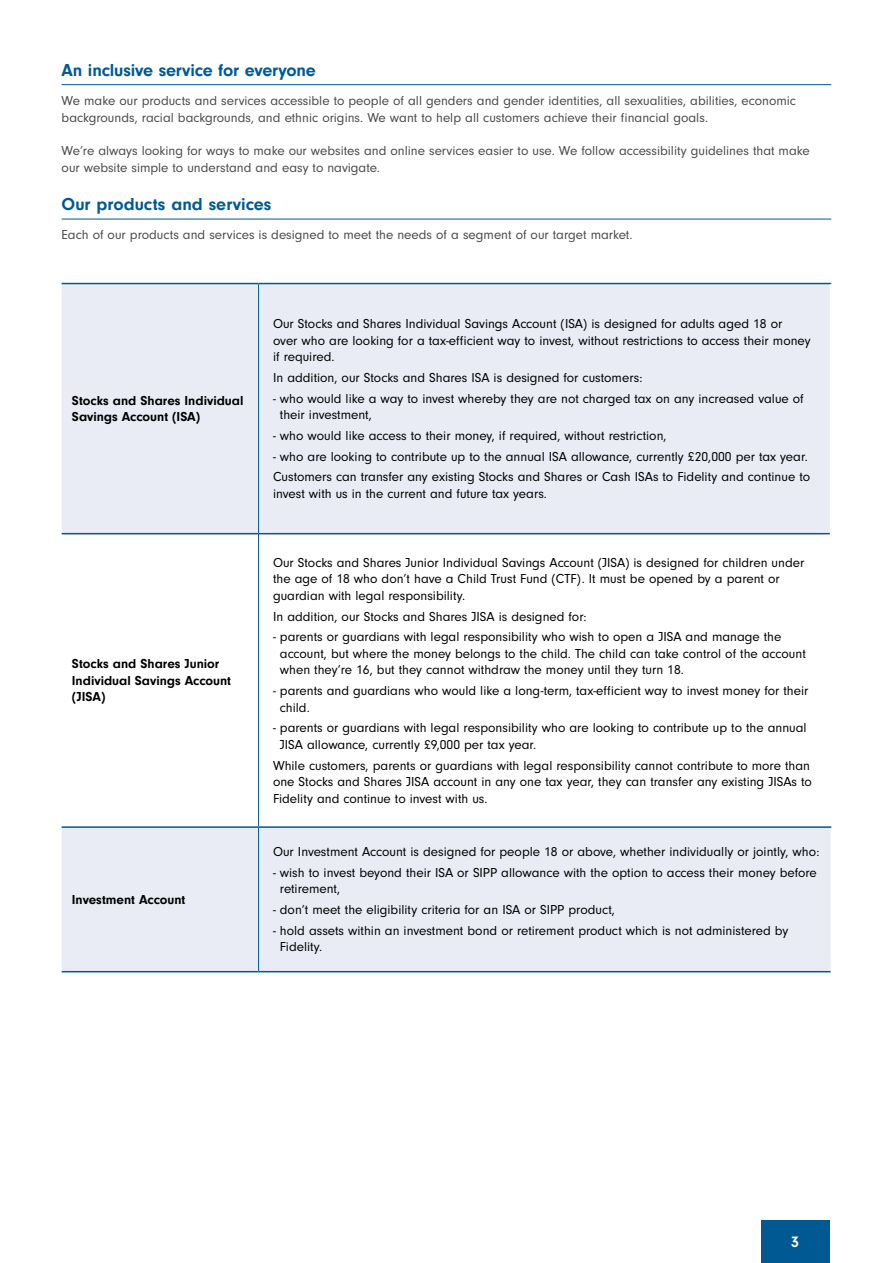
<style>
.page{position:relative;width:893px;height:1263px;background:#fff}
.page>*{position:absolute;margin:0;border:0;box-sizing:border-box;transform-origin:0 0}
.t1{font:700 18px "Neuzeit Gro";letter-spacing:-.01em;color:#005993}
.t2{font:700 15.75px "Neuzeit Gro";color:#fff}
.t3{font:13.5px/16.5px "Neuzeit Gro";color:#000}
.t4{font:13.5px/16.5px "Neuzeit Gro";color:#4a4a49}
.t5{font:700 13.5px/16.5px "Neuzeit Gro";color:#000}
</style>
<div class="page">
<div style="left:761px;top:1220px;width:68px;height:43px;background:#005993"></div>
<hr style="left:62px;top:84px;width:769px;height:1px;background:#005993">
<hr style="left:62px;top:219px;width:769px;height:1px;background:#005993">
<svg style="left:62px;top:284px;width:769px;height:687px;fill:#e9ecf4"></svg>
<hr style="left:62px;top:283px;width:197px;height:1px;background:#00598f">
<hr style="left:259px;top:283px;width:572px;height:1px;background:#00598f">
<hr style="left:830px;top:284px;width:1px;height:250px;background:#fff">
<hr style="left:830px;top:534px;width:1px;height:292px;background:#fff">
<hr style="left:62px;top:533px;width:196px;height:1px;background:#00598f">
<hr style="left:259px;top:533px;width:571px;height:1px;background:#00598f">
<hr style="left:62px;top:971px;width:197px;height:1px;background:#00598f">
<hr style="left:259px;top:971px;width:572px;height:1px;background:#00598f">
<hr style="left:258px;top:284px;width:1px;height:250px;background:#005993">
<hr style="left:258px;top:534px;width:1px;height:292px;background:#005993">
<hr style="left:258px;top:828px;width:1px;height:143px;background:#005993">
<hr style="left:62px;top:826px;width:197px;height:2px;background:#00598f">
<hr style="left:259px;top:826px;width:572px;height:2px;background:#00598f">
<h1 class="t1" style="left:62px;top:60px;width:256px">An inclusive service for everyone</h1>
<p class="t4" style="left:62px;top:93px;width:736px">We make our products and services accessible to people of all genders and gender identities, all sexualities, abilities, economic backgrounds, racial backgrounds, and ethnic origins. We want to help all customers achieve their financial goals.</p>
<p class="t4" style="left:62px;top:143px;width:750px">We’re always looking for ways to make our websites and online services easier to use. We follow accessibility guidelines that make our website simple to understand and easy to navigate.</p>
<h1 class="t1" style="left:62px;top:194px;width:211px">Our products and services</h1>
<p class="t4" style="left:62px;top:227px;width:572px">Each of our products and services is designed to meet the needs of a segment of our target market.</p>
<p class="t5" style="left:72px;top:392px;width:173px">Stocks and Shares Individual<br>Savings Account (ISA)</p>
<p class="t5" style="left:72px;top:656px;width:161px">Stocks and Shares Junior<br>Individual Savings Account (JISA)</p>
<p class="t5" style="left:72px;top:891px;width:115px">Investment Account</p>
<p class="t3" style="left:273px;top:316px;width:539px">Our Stocks and Shares Individual Savings Account (ISA) is designed for adults aged 18 or<br>over who are looking for a tax-efficient way to invest, without restrictions to access their money if required.</p>
<p class="t3" style="left:273px;top:369px;width:371px">In addition, our Stocks and Shares ISA is designed for customers:</p>
<p class="t3" style="left:280px;top:390px;width:525px;text-indent:-7px">- who would like a way to invest whereby they are not charged tax on any increased value of their investment,</p>
<p class="t3" style="left:273px;top:427px;width:395px">- who would like access to their money, if required, without restriction,</p>
<p class="t3" style="left:273px;top:446px;width:539px;line-height:20.7px">- who are looking to contribute up to the annual ISA allowance, currently £20,000 per tax year.<br>Customers can transfer any existing Stocks and Shares or Cash ISAs to Fidelity and continue to</p>
<p class="t3" style="left:273px;top:485px;width:276px">invest with us in the current and future tax years.</p>
<p class="t3" style="left:273px;top:554px;width:533px">Our Stocks and Shares Junior Individual Savings Account (JISA) is designed for children under the age of 18 who don’t have a Child Trust Fund (CTF). It must be opened by a parent or guardian with legal responsibility.</p>
<p class="t3" style="left:273px;top:608px;width:315px">In addition, our Stocks and Shares JISA is designed for:</p>
<p class="t3" style="left:280px;top:629px;width:527px;text-indent:-7px">- parents or guardians with legal responsibility who wish to open a JISA and manage the account, but where the money belongs to the child. The child can take control of the account when they’re 16, but they cannot withdraw the money until they turn 18.</p>
<p class="t3" style="left:280px;top:683px;width:530px;text-indent:-7px">- parents and guardians who would like a long-term, tax-efficient way to invest money for their child.</p>
<p class="t3" style="left:280px;top:720px;width:528px;text-indent:-7px">- parents or guardians with legal responsibility who are looking to contribute up to the annual<br>JISA allowance, currently £9,000 per tax year.</p>
<p class="t3" style="left:273px;top:757px;width:540px">While customers, parents or guardians with legal responsibility cannot contribute to more than one Stocks and Shares JISA account in any one tax year, they can transfer any existing JISAs to<br>Fidelity and continue to invest with us.</p>
<p class="t3" style="left:273px;top:844px;width:548px">Our Investment Account is designed for people 18 or above, whether individually or jointly, who:</p>
<p class="t3" style="left:280px;top:864px;width:538px;text-indent:-7px">- wish to invest beyond their ISA or SIPP allowance with the option to access their money before retirement,</p>
<p class="t3" style="left:273px;top:902px;width:344px">- don’t meet the eligibility criteria for an ISA or SIPP product,</p>
<p class="t3" style="left:280px;top:922px;width:510px;text-indent:-7px">- hold assets within an investment bond or retirement product which is not administered by<br>Fidelity.</p>
<p class="t2" style="left:791px;top:1233px;width:9px">3</p>
</div>
